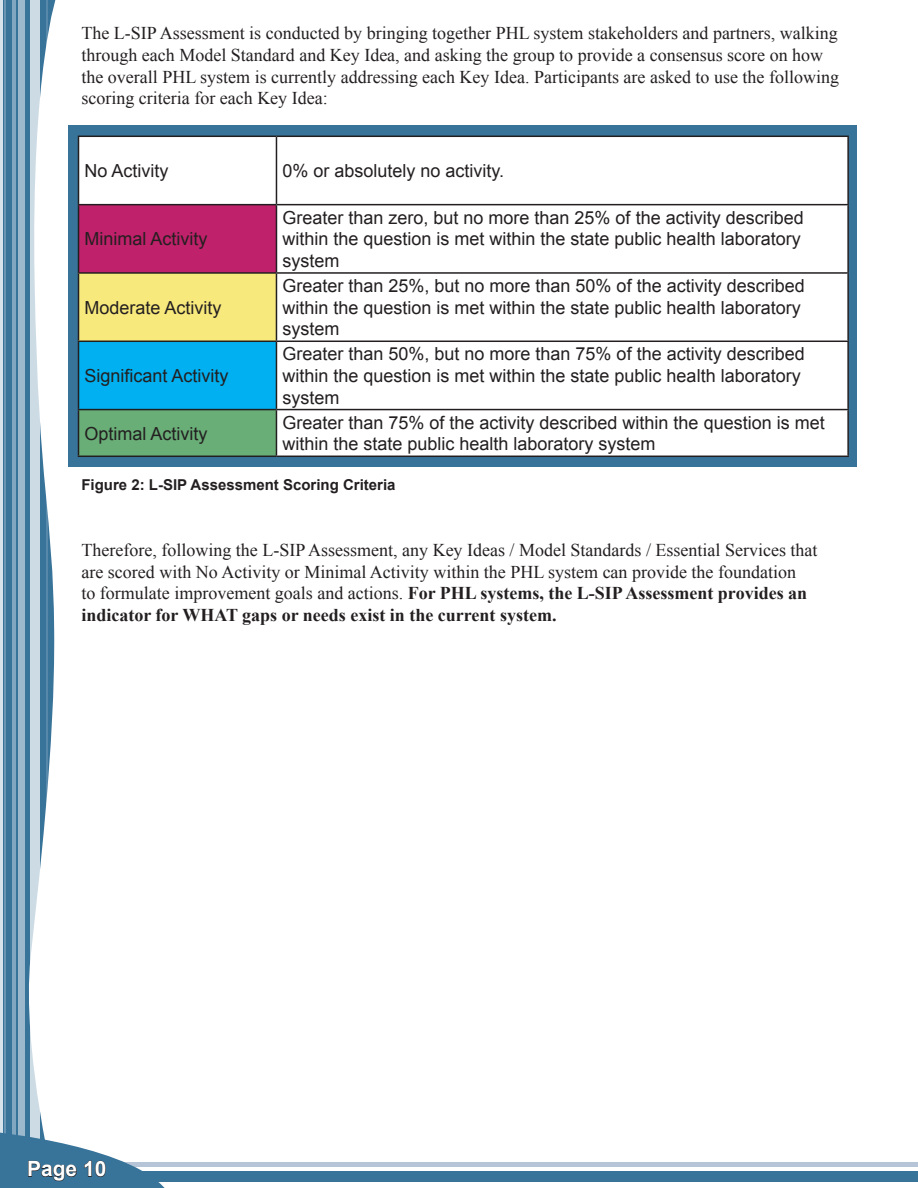
<style>
.page{position:relative;width:918px;height:1188px;background:#fff}
.page>*{position:absolute;margin:0;border:0;box-sizing:border-box;transform-origin:0 0}
.t1{font:700 21px "Arial";color:#fff}
.t2{font:18px/21.6px "Times New Roman";color:#231f20}
.t3{font:18px/21.6px "Arial";color:#231f20}
.t4{font:700 15px "Arial";color:#231f20}
.s1{font-weight:700}
</style>
<div class="page">
<div style="left:0;top:1171px;width:918px;height:11px;background:#38739a"></div>
<hr style="left:0;top:1162px;width:918px;height:4px;background:#b5c4d6">
<svg style="left:2px;top:0;width:54px;height:1132px;fill:#38739a"></svg>
<hr style="left:12px;top:0;width:4px;height:1188px;background:#81a6bf">
<div style="left:18px;top:0;width:6px;height:1188px;background:#9bb8cc"></div>
<hr style="left:46px;top:0;width:1px;height:1188px;background:#fff">
<svg style="left:30px;top:0;width:9px;height:1132px;fill:#cddbe5"></svg>
<hr style="left:5px;top:0;width:1px;height:1188px;background:#fff">
<svg style="left:0;top:1132px;width:170px;height:56px"></svg>
<div style="left:68px;top:125px;width:788px;height:342px;background:#38739a"></div>
<div style="left:79px;top:137px;width:768px;height:319px;background:#fff"></div>
<div style="left:79px;top:205px;width:197px;height:68px;background:#bf216a"></div>
<div style="left:79px;top:273px;width:197px;height:68px;background:#f7e97c"></div>
<div style="left:79px;top:341px;width:197px;height:69px;background:#00b0f0"></div>
<div style="left:79px;top:410px;width:197px;height:46px;background:#69ad77"></div>
<hr style="left:78px;top:136px;width:198px;height:1px;background:#231f20">
<hr style="left:78px;top:137px;width:1px;height:67px;background:#231f20">
<hr style="left:276px;top:136px;width:573px;height:1px;background:#231f20">
<hr style="left:276px;top:137px;width:1px;height:67px;background:#231f20">
<hr style="left:847px;top:137px;width:2px;height:67px;background:#231f20">
<hr style="left:78px;top:204px;width:198px;height:1px;background:#231f20">
<hr style="left:78px;top:205px;width:1px;height:67px;background:#231f20">
<hr style="left:276px;top:204px;width:573px;height:1px;background:#231f20">
<hr style="left:276px;top:205px;width:1px;height:67px;background:#231f20">
<hr style="left:847px;top:205px;width:2px;height:67px;background:#231f20">
<hr style="left:78px;top:272px;width:198px;height:2px;background:#231f20">
<hr style="left:78px;top:274px;width:1px;height:67px;background:#231f20">
<hr style="left:276px;top:272px;width:573px;height:2px;background:#231f20">
<hr style="left:276px;top:274px;width:1px;height:67px;background:#231f20">
<hr style="left:847px;top:274px;width:2px;height:67px;background:#231f20">
<hr style="left:78px;top:341px;width:198px;height:1px;background:#231f20">
<hr style="left:78px;top:342px;width:1px;height:67px;background:#231f20">
<hr style="left:276px;top:341px;width:573px;height:1px;background:#231f20">
<hr style="left:276px;top:342px;width:1px;height:67px;background:#231f20">
<hr style="left:847px;top:342px;width:2px;height:67px;background:#231f20">
<hr style="left:78px;top:409px;width:198px;height:1px;background:#231f20">
<hr style="left:78px;top:410px;width:1px;height:46px;background:#231f20">
<hr style="left:276px;top:409px;width:573px;height:1px;background:#231f20">
<hr style="left:276px;top:410px;width:1px;height:46px;background:#231f20">
<hr style="left:847px;top:410px;width:2px;height:46px;background:#231f20">
<hr style="left:78px;top:456px;width:198px;height:1px;background:#231f20">
<hr style="left:276px;top:456px;width:573px;height:1px;background:#231f20">
<p class="t2" style="left:81px;top:22px;width:759px">The L-SIP Assessment is conducted by bringing together PHL system stakeholders and partners, walking through each Model Standard and Key Idea, and asking the group to provide a consensus score on how the overall PHL system is currently addressing each Key Idea. Participants are asked to use the following scoring criteria for each Key Idea:</p>
<p class="t3" style="left:85px;top:160px;width:86px">No Activity</p>
<p class="t3" style="left:282px;top:160px;width:223px">0% or absolutely no activity.</p>
<p class="t3" style="left:85px;top:228px;width:125px">Minimal Activity</p>
<p class="t3" style="left:85px;top:297px;width:139px">Moderate Activity</p>
<p class="t3" style="left:85px;top:365px;width:146px">Significant Activity</p>
<p class="t3" style="left:282px;top:207px;width:523px">Greater than zero, but no more than 25% of the activity described within the question is met within the state public health laboratory system</p>
<p class="t3" style="left:282px;top:275px;width:524px">Greater than 25%, but no more than 50% of the activity described within the question is met within the state public health laboratory system</p>
<p class="t3" style="left:282px;top:343px;width:524px">Greater than 50%, but no more than 75% of the activity described within the question is met within the state public health laboratory system</p>
<p class="t3" style="left:85px;top:423px;width:125px">Optimal Activity</p>
<p class="t3" style="left:282px;top:412px;width:544px">Greater than 75% of the activity described within the question is met within the state public health laboratory system</p>
<p class="t4" style="left:81px;top:475px;width:316px">Figure 2: L-SIP Assessment Scoring Criteria</p>
<p class="t2" style="left:81px;top:539px;width:738px">Therefore, following the L-SIP Assessment, any Key Ideas / Model Standards / Essential Services that are scored with No Activity or Minimal Activity within the PHL system can provide the foundation<br>to formulate improvement goals and actions. <span class="s1">For PHL systems, the L-SIP Assessment provides an indicator for WHAT gaps or needs exist in the current system.</span></p>
<p class="t1" style="left:27px;top:1155px;width:81px">Page 10</p>
</div>
